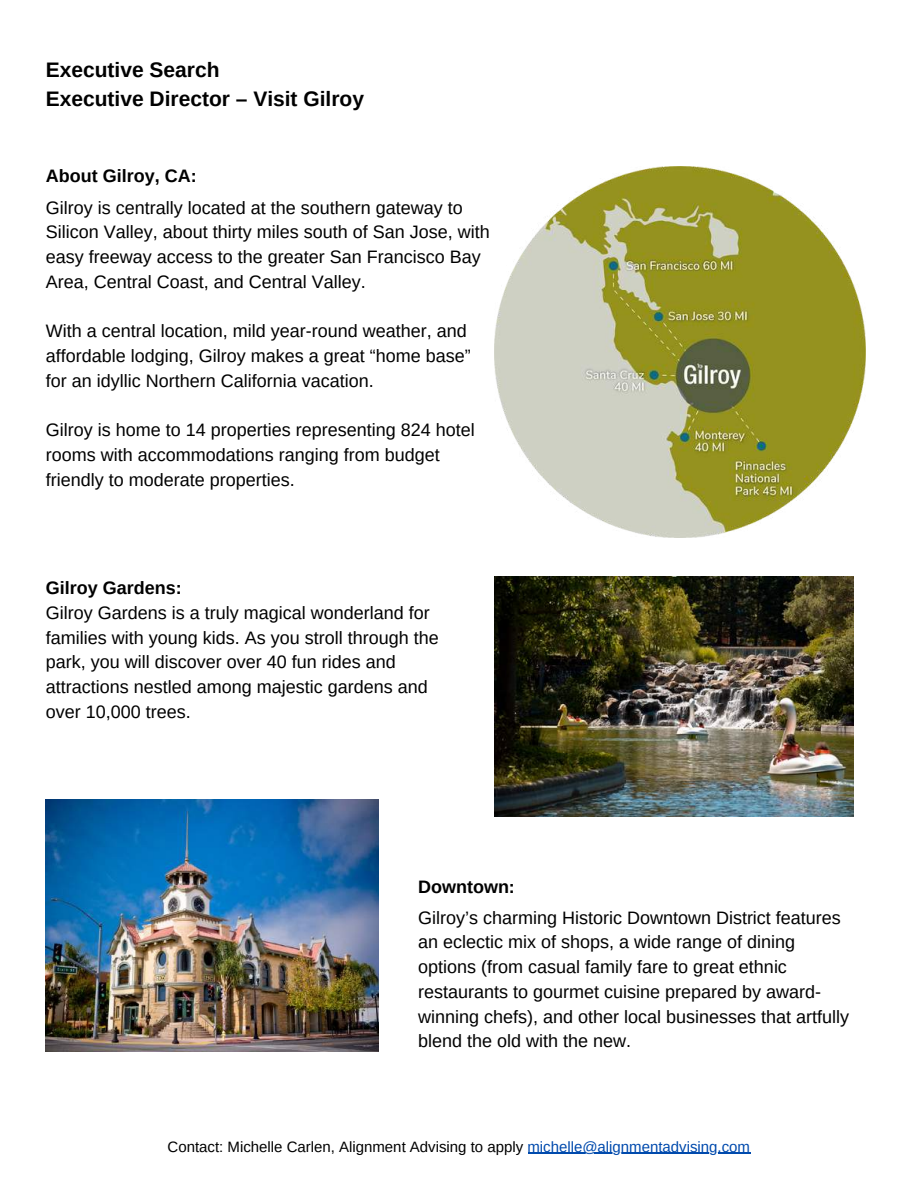
<style>
.page{position:relative;width:918px;height:1188px;background:#fff}
.page>*{position:absolute;margin:0;border:0;box-sizing:border-box;transform-origin:0 0}
.t1{font:700 21px/29.2px "Arimo";color:#000}
.t2{font:18px/24.8px "Arimo";color:#000}
.t3{font:700 18px "Arimo";color:#000}
.t4{font:15px "Arimo";color:#000}
.s1{color:#004aad}
</style>
<div class="page">
<img style="left:495px;top:166px;width:371px;height:372px">
<hr style="left:528px;top:1153px;width:222px;height:1px;background:#004aad">
<img style="left:46px;top:800px;width:333px;height:252px">
<img style="left:495px;top:577px;width:358px;height:240px">
<h1 class="t1" style="left:46px;top:55px;width:320px">Executive Search<br>Executive Director – Visit Gilroy</h1>
<h2 class="t3" style="left:46px;top:166px;width:152px">About Gilroy, CA:</h2>
<p class="t2" style="left:46px;top:195px;width:445px">Gilroy is centrally located at the southern gateway to Silicon Valley, about thirty miles south of San Jose, with easy freeway access to the greater San Francisco Bay Area, Central Coast, and Central Valley.</p>
<p class="t2" style="left:46px;top:319px;width:426px">With a central location, mild year-round weather, and affordable lodging, Gilroy makes a great “home base” for an idyllic Northern California vacation.</p>
<p class="t2" style="left:46px;top:418px;width:430px">Gilroy is home to 14 properties representing 824 hotel rooms with accommodations ranging from budget friendly to moderate properties.</p>
<h3 class="t3" style="left:46px;top:578px;width:137px">Gilroy Gardens:</h3>
<p class="t2" style="left:46px;top:600px;width:394px">Gilroy Gardens is a truly magical wonderland for families with young kids. As you stroll through the park, you will discover over 40 fun rides and attractions nestled among majestic gardens and over 10,000 trees.</p>
<h4 class="t3" style="left:418px;top:877px;width:98px">Downtown:</h4>
<p class="t2" style="left:418px;top:905px;width:432px">Gilroy’s charming Historic Downtown District features an eclectic mix of shops, a wide range of dining options (from casual family fare to great ethnic restaurants to gourmet cuisine prepared by award&shy;winning chefs), and other local businesses that artfully blend the old with the new.</p>
<p class="t4" style="left:168px;top:1138px;width:584px">Contact: Michelle Carlen, Alignment Advising to apply <span class="s1">michelle@alignmentadvising.com</span></p>
</div>
